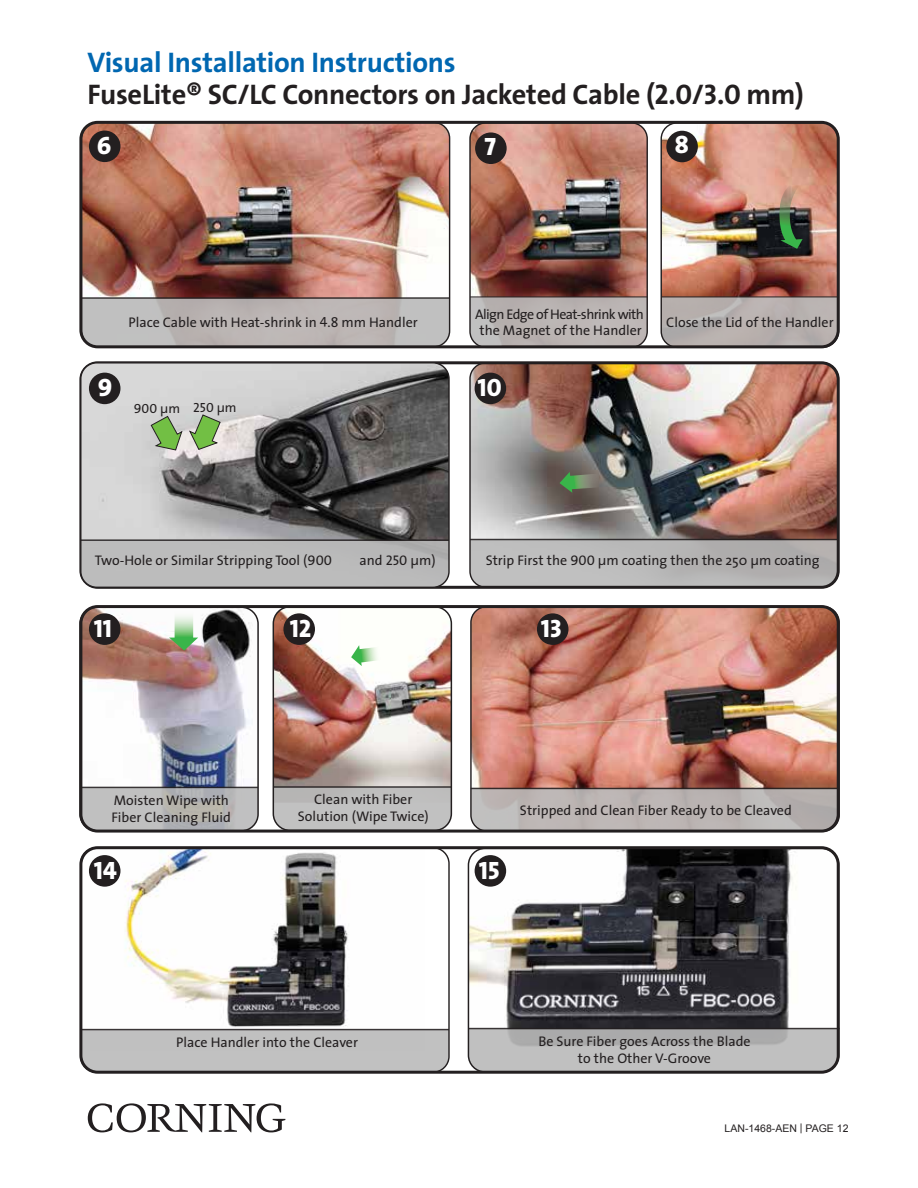
<style>
.page{position:relative;width:918px;height:1188px;background:#fff}
.page>*{position:absolute;margin:0;border:0;box-sizing:border-box;transform-origin:0 0}
.t1{font:700 28.5px/31.5px "The Sans";letter-spacing:-.01em;color:#231f20}
.t2{font:25.2px "The Sans Extra Bold Caps";color:#fff}
.t3{font:13.95px/16.8px "The Sans";color:#231f20;text-align:center}
.t4{font:13.95px/16.8px "The Sans";letter-spacing:-.04em;color:#231f20;text-align:center}
.t5{font:13.35px "The Sans Caps";color:#231f20}
.t6{font:10.5px "Arial";color:#231f20}
.s1{color:#0067b1}
.s2{font-family:"The Sans Bold Caps";font-weight:400}
.s3{font-family:"The Sans"}
.s4{font-family:"The Sans Caps"}
</style>
<div class="page">
<img style="left:83px;top:609px;width:173px;height:178px">
<svg style="left:83px;top:787px;width:173px;height:42px;background:#b5b5b4"></svg>
<svg style="left:169px;top:611px;width:29px;height:40px"></svg>
<img style="left:273px;top:609px;width:178px;height:177px">
<svg style="left:273px;top:786px;width:178px;height:43px;background:#b9b9b9"></svg>
<div style="left:273px;top:606px;width:179px;height:225px;border:2px solid #231f20;border-radius:17px"></div>
<img style="left:83px;top:125px;width:367px;height:172px">
<svg style="left:83px;top:297px;width:367px;height:47px;background:#b7b2b1"></svg>
<img style="left:472px;top:609px;width:364px;height:179px">
<svg style="left:472px;top:788px;width:364px;height:41px;background:#b5b0ae"></svg>
<div style="left:79px;top:605px;width:761px;height:228px;border:3px solid #231f20;border-radius:17px"></div>
<img style="left:90px;top:850px;width:334px;height:179px">
<div style="left:83px;top:1029px;width:365px;height:41px;background:#c0c0c0"></div>
<img style="left:471px;top:125px;width:175px;height:171px">
<svg style="left:471px;top:296px;width:175px;height:48px;background:#b6b0af"></svg>
<div style="left:469px;top:122px;width:179px;height:226px;border:1px solid #231f20;border-radius:16px"></div>
<img style="left:471px;top:365px;width:365px;height:174px">
<svg style="left:471px;top:539px;width:365px;height:46px;background:#b4b3b2"></svg>
<div style="left:79px;top:361px;width:761px;height:228px;border:3px solid #231f20;border-radius:17px"></div>
<img style="left:468px;top:850px;width:368px;height:178px">
<svg style="left:468px;top:1028px;width:368px;height:42px;background:#b4b4b4"></svg>
<div style="left:79px;top:846px;width:761px;height:228px;border:3px solid #231f20;border-radius:17px"></div>
<div style="left:537px;top:613px;width:31px;height:32px;background:#231f20;border-radius:50%"></div>
<div style="left:89px;top:613px;width:31px;height:32px;background:#231f20;border-radius:50%"></div>
<div style="left:283px;top:613px;width:32px;height:32px;background:#231f20;border-radius:50%"></div>
<div style="left:89px;top:855px;width:31px;height:32px;background:#231f20;border-radius:50%"></div>
<div style="left:475px;top:855px;width:31px;height:32px;background:#231f20;border-radius:50%"></div>
<img style="left:81px;top:363px;width:368px;height:176px">
<svg style="left:81px;top:539px;width:368px;height:48px;background:#b5b5b5"></svg>
<svg style="left:151px;top:416px;width:31px;height:34px"></svg>
<svg style="left:189px;top:415px;width:32px;height:35px"></svg>
<div style="left:80px;top:362px;width:370px;height:226px;border:1px solid #231f20;border-radius:16px"></div>
<svg style="left:88px;top:1103px;width:197px;height:30px"></svg>
<div style="left:89px;top:373px;width:31px;height:31px;background:#231f20;border-radius:50%"></div>
<div style="left:89px;top:131px;width:31px;height:31px;background:#231f20;border-radius:50%"></div>
<div style="left:475px;top:132px;width:32px;height:32px;background:#231f20;border-radius:50%"></div>
<img style="left:661px;top:125px;width:175px;height:171px">
<svg style="left:661px;top:296px;width:175px;height:51px;background:#b2aaa8"></svg>
<div style="left:666px;top:131px;width:32px;height:31px;background:#231f20;border-radius:50%"></div>
<div style="left:475px;top:373px;width:31px;height:31px;background:#231f20;border-radius:50%"></div>
<svg style="left:351px;top:645px;width:30px;height:21px"></svg>
<svg style="left:778px;top:186px;width:25px;height:63px;background:#667254"></svg>
<svg style="left:559px;top:472px;width:43px;height:21px"></svg>
<div style="left:79px;top:121px;width:761px;height:227px;border:3px solid #231f20;border-radius:17px"></div>
<h1 class="t1" style="left:87px;top:46px;width:718px"><span class="s1">Visual Installation Instructions<br></span>FuseLite® SC/LC Connectors on Jacketed Cable (<span class="s2">2</span>.<span class="s2">0</span>/<span class="s2">3</span>.<span class="s2">0</span> mm)</h1>
<h2 class="t2" style="left:97px;top:125px;width:16px">6</h2>
<h2 class="t2" style="left:485px;top:125px;width:13px">7</h2>
<h2 class="t2" style="left:675px;top:123px;width:16px">8</h2>
<p class="t3" style="left:128px;top:313px;width:291px">Place Cable with Heat-shrink in <sup>4</sup>.8 mm Handler</p>
<p class="t4" style="left:475px;top:305px;width:171px">Align Edge of Heat-shrink with the Magnet of the Handler</p>
<p class="t3" style="left:666px;top:314px;width:169px">Close the Lid of the Handler</p>
<h2 class="t2" style="left:98px;top:367px;width:16px">9</h2>
<h2 class="t2" style="left:100px;top:369px;width:26px">10</h2>
<h2 class="t2" style="left:478px;top:367px;width:26px">10</h2>
<p class="t5" style="left:134px;top:397px;width:104px">900 µ<span class="s3">m</span> 250 µ<span class="s3">m</span></p>
<p class="t3" style="left:95px;top:552px;width:239px">Two-Hole or Similar Stripping Tool (<span class="s4">900</span></p>
<p class="t3" style="left:360px;top:552px;width:78px">and <span class="s4">250</span> µm)</p>
<p class="t3" style="left:486px;top:552px;width:336px">Strip First the <span class="s4">900</span> µm coating then the 250 µm coating</p>
<h2 class="t2" style="left:94px;top:607px;width:20px">11</h2>
<h2 class="t2" style="left:290px;top:607px;width:23px">12</h2>
<h2 class="t2" style="left:541px;top:607px;width:22px">13</h2>
<p class="t3" style="left:112px;top:792px;width:121px;text-align:left">Moisten Wipe with<br>Fiber Cleaning Fluid</p>
<p class="t3" style="left:298px;top:790px;width:132px">Clean with Fiber<br>Solution (Wipe Twice)</p>
<p class="t3" style="left:520px;top:801px;width:273px">Stripped and Clean Fiber Ready to be Cleaved</p>
<h2 class="t2" style="left:94px;top:849px;width:25px">14</h2>
<h2 class="t2" style="left:479px;top:849px;width:22px">15</h2>
<p class="t3" style="left:176px;top:1033px;width:183px">Place Handler into the Cleaver</p>
<p class="t3" style="left:538px;top:1032px;width:214px">Be Sure Fiber goes Across the Blade to the Other V-Groove</p>
<p class="t6" style="left:725px;top:1122px;width:125px">LAN-1468-AEN | PAGE 12</p>
</div>
